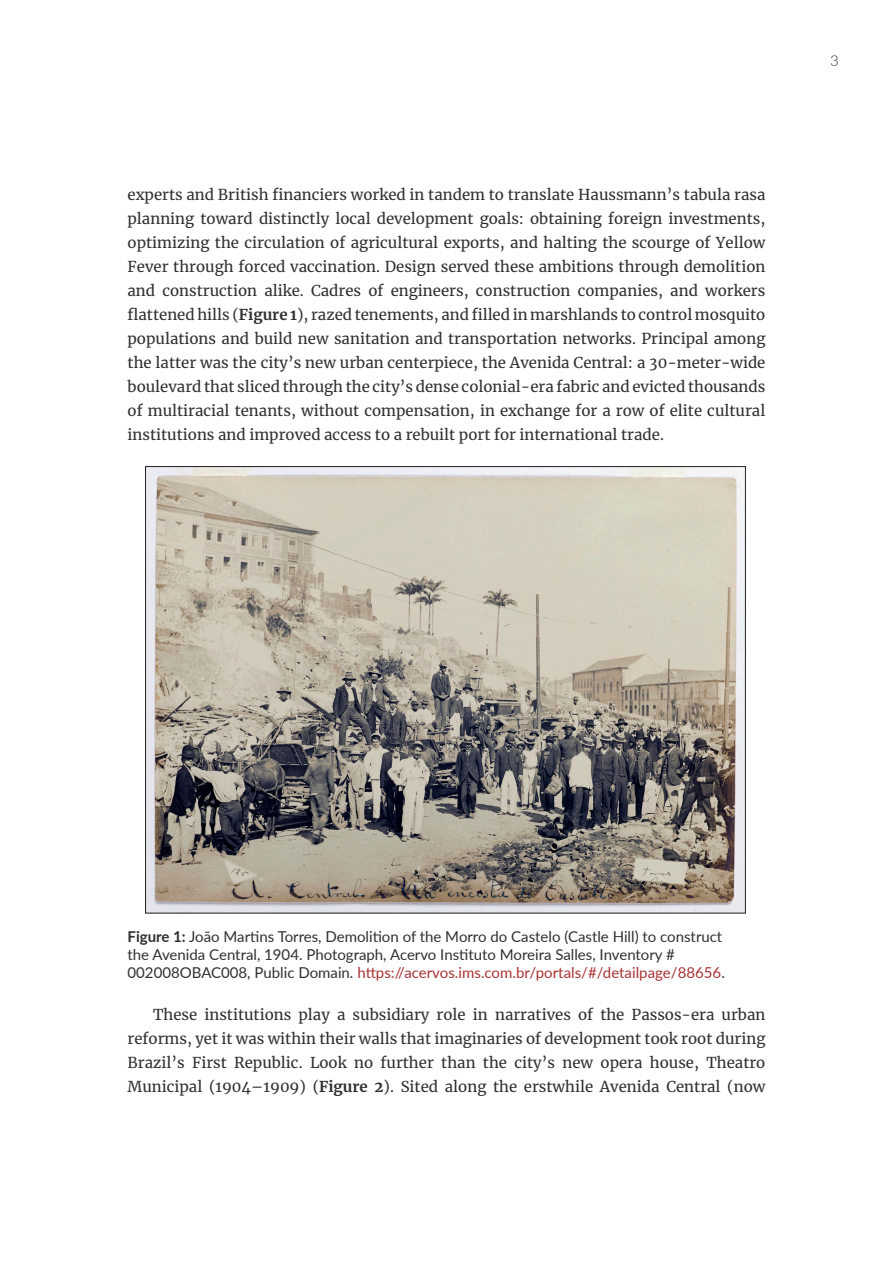
<style>
.page{position:relative;width:893px;height:1263px;background:#fff}
.page>*{position:absolute;margin:0;border:0;box-sizing:border-box;transform-origin:0 0}
.olh-article-text-par{font:15px/24px "Merriweather";color:#312f30;text-align:justify}
.olh-caption{font:15px/18px "Lato";color:#312f30}
.olh-article-text-par-2{font:300 15px "Lato";color:#312f30}
.s1{font-weight:700}
.s2{color:#a93132}
</style>
<div class="page">
<img style="left:147px;top:468px;width:597px;height:443px">
<p class="olh-article-text-par" style="left:128px;top:182px;width:639px">experts and British financiers worked in tandem to translate Haussmann’s tabula rasa planning toward distinctly local development goals: obtaining foreign investments, optimizing the circulation of agricultural exports, and halting the scourge of Yellow Fever through forced vaccination. Design served these ambitions through demolition and construction alike. Cadres of engineers, construction companies, and workers flattened hills (<span class="s1">Figure 1</span>), razed tenements, and filled in marshlands to control mosquito populations and build new sanitation and transportation networks. Principal among the latter was the city’s new urban centerpiece, the Avenida Central: a 30-meter-wide boulevard that sliced through the city’s dense colonial-era fabric and evicted thousands of multiracial tenants, without compensation, in exchange for a row of elite cultural institutions and improved access to a rebuilt port for international trade.</p>
<p class="olh-article-text-par-2" style="left:830px;top:50px;width:10px">3</p>
<p class="olh-caption" style="left:128px;top:927px;width:599px"><span class="s1">Figure 1:</span> João Martins Torres, Demolition of the Morro do Castelo (Castle Hill) to construct the Avenida Central, 1904. Photograph, Acervo Instituto Moreira Salles, Inventory #<br>002008OBAC008, Public Domain. <span class="s2">https://acervos.ims.com.br/portals/#/detailpage/88656</span>.</p>
<p class="olh-article-text-par" style="left:128px;top:1002px;width:639px;text-indent:26px">These institutions play a subsidiary role in narratives of the Passos-era urban reforms, yet it was within their walls that imaginaries of development took root during Brazil’s First Republic. Look no further than the city’s new opera house, Theatro Municipal (1904–1909) (<span class="s1">Figure 2</span>). Sited along the erstwhile Avenida Central (now</p>
</div>
